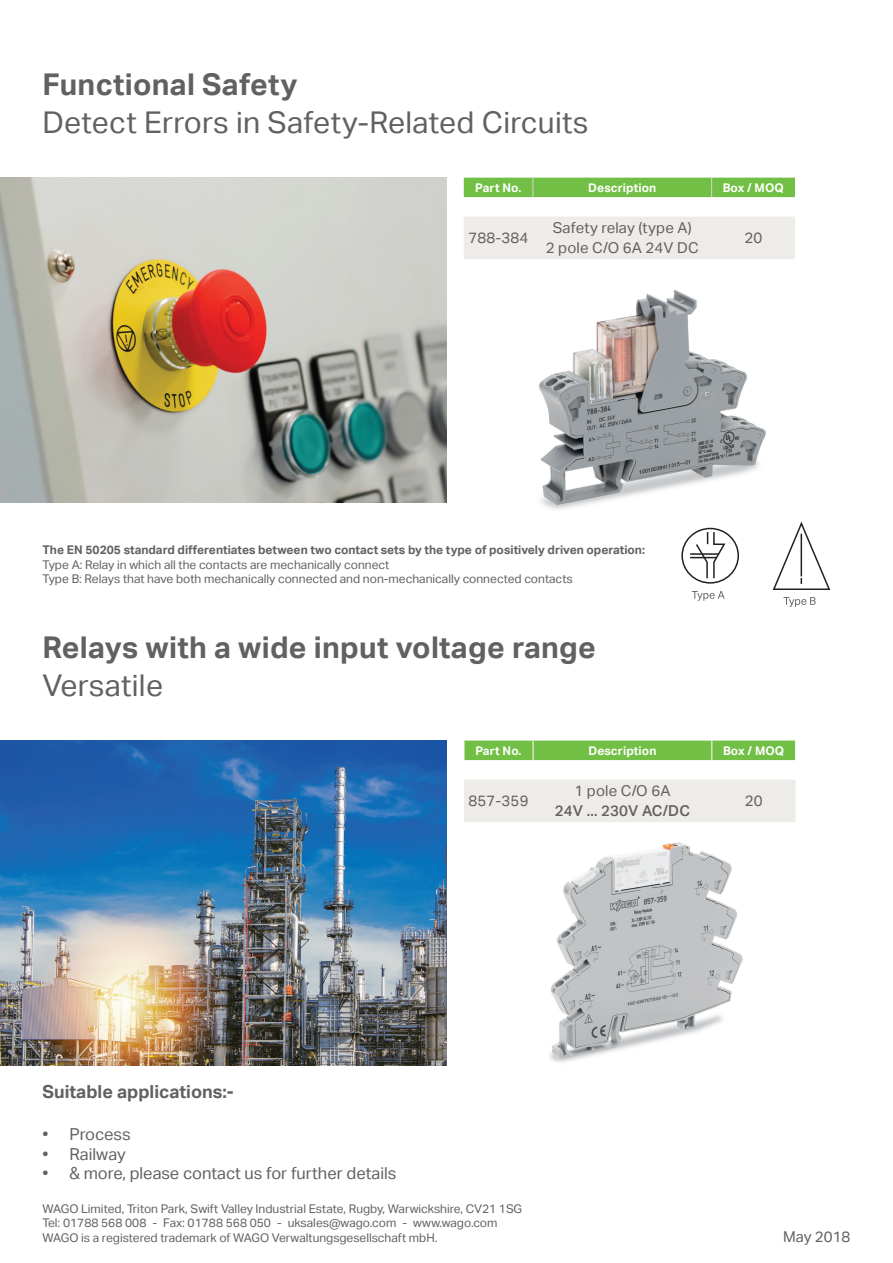
<style>
.page{position:relative;width:893px;height:1263px;background:#fff}
.page>*{position:absolute;margin:0;border:0;box-sizing:border-box;transform-origin:0 0}
.t1{font:700 30px "Aktiv Grotesk";letter-spacing:.01em;color:#63615f}
.t2{font:30px "Aktiv Grotesk";letter-spacing:.01em;color:#63615f}
.t3{font:700 18px "Aktiv Grotesk";color:#63615f}
.t4{font:16.5px "Aktiv Grotesk";color:#63615f}
.t5{font:15px/19.5px "Aktiv Grotesk";letter-spacing:.01em;color:#63615f;text-align:center}
.t6{font:500 15px "Aktiv Grotesk";letter-spacing:.01em;color:#63615f}
.t7{font:12px/14.4px "Aktiv Grotesk";color:#63615f}
.t8{font:700 12px "Aktiv Grotesk";color:#63615f}
.t9{font:700 12px "Aktiv Grotesk";letter-spacing:.01em;color:#fff}
</style>
<div class="page">
<div style="left:464px;top:217px;width:331px;height:42px;background:#eeece9"></div>
<div style="left:464px;top:178px;width:331px;height:19px;background:#71bf44"></div>
<div style="left:464px;top:780px;width:332px;height:42px;background:#eeece9"></div>
<div style="left:464px;top:740px;width:332px;height:20px;background:#71bf44"></div>
<img style="left:0;top:178px;width:446px;height:325px">
<img style="left:0;top:740px;width:446px;height:326px">
<img style="left:539px;top:290px;width:227px;height:220px">
<img style="left:550px;top:842px;width:193px;height:221px">
<div style="left:681px;top:528px;width:58px;height:56px;border:2px solid #231f20;border-radius:50%"></div>
<svg style="left:690px;top:531px;width:37px;height:49px"></svg>
<hr style="left:690px;top:553px;width:29px;height:2px;background:#231f20">
<svg style="left:692px;top:591px;width:33px;height:10px"></svg>
<svg style="left:772px;top:521px;width:59px;height:69px"></svg>
<svg style="left:783px;top:597px;width:33px;height:10px"></svg>
<h1 class="t1" style="left:43px;top:67px;width:257px">Functional Safety</h1>
<h1 class="t2" style="left:43px;top:105px;width:547px">Detect Errors in Safety-Related Circuits</h1>
<p class="t9" style="left:475px;top:180px;width:48px">Part No.</p>
<p class="t9" style="left:588px;top:180px;width:70px">Description</p>
<p class="t9" style="left:723px;top:180px;width:63px">Box / MOQ</p>
<p class="t5" style="left:468px;top:228px;width:62px">788-384</p>
<p class="t5" style="left:546px;top:219px;width:155px">Safety relay (type A)<br>2 pole C/O 6A 24V DC</p>
<p class="t5" style="left:744px;top:228px;width:19px">20</p>
<p class="t8" style="left:43px;top:543px;width:604px">The EN 50205 standard differentiates between two contact sets by the type of positively driven operation:</p>
<p class="t7" style="left:43px;top:557px;width:532px">Type A: Relay in which all the contacts are mechanically connect<br>Type B: Relays that have both mechanically connected and non-mechanically connected contacts</p>
<h1 class="t1" style="left:43px;top:630px;width:555px">Relays with a wide input voltage range</h1>
<h1 class="t2" style="left:43px;top:668px;width:122px">Versatile</h1>
<p class="t9" style="left:475px;top:743px;width:48px">Part No.</p>
<p class="t9" style="left:588px;top:743px;width:70px">Description</p>
<p class="t9" style="left:723px;top:743px;width:63px">Box / MOQ</p>
<p class="t5" style="left:468px;top:791px;width:62px">857-359</p>
<p class="t5" style="left:574px;top:781px;width:98px">1 pole C/O 6A</p>
<p class="t6" style="left:555px;top:802px;width:137px">24V ... 230V AC/DC</p>
<p class="t5" style="left:745px;top:791px;width:19px">20</p>
<h2 class="t3" style="left:43px;top:1081px;width:193px">Suitable applications:-</h2>
<h3 class="t4" style="left:43px;top:1124px;width:90px">• Process</h3>
<h3 class="t4" style="left:43px;top:1144px;width:85px">• Railway</h3>
<h3 class="t4" style="left:43px;top:1164px;width:355px">• &amp; more, please contact us for further details</h3>
<p class="t7" style="left:43px;top:1201px;width:481px">WAGO Limited, Triton Park, Swift Valley Industrial Estate, Rugby, Warwickshire, CV21 1SG<br>Tel: 01788 568 008 - Fax: 01788 568 050 - uksales@wago.com - www.wago.com<br>WAGO is a registered trademark of WAGO Verwaltungsgesellschaft mbH.</p>
<p class="t5" style="left:783px;top:1227px;width:69px">May 2018</p>
</div>
